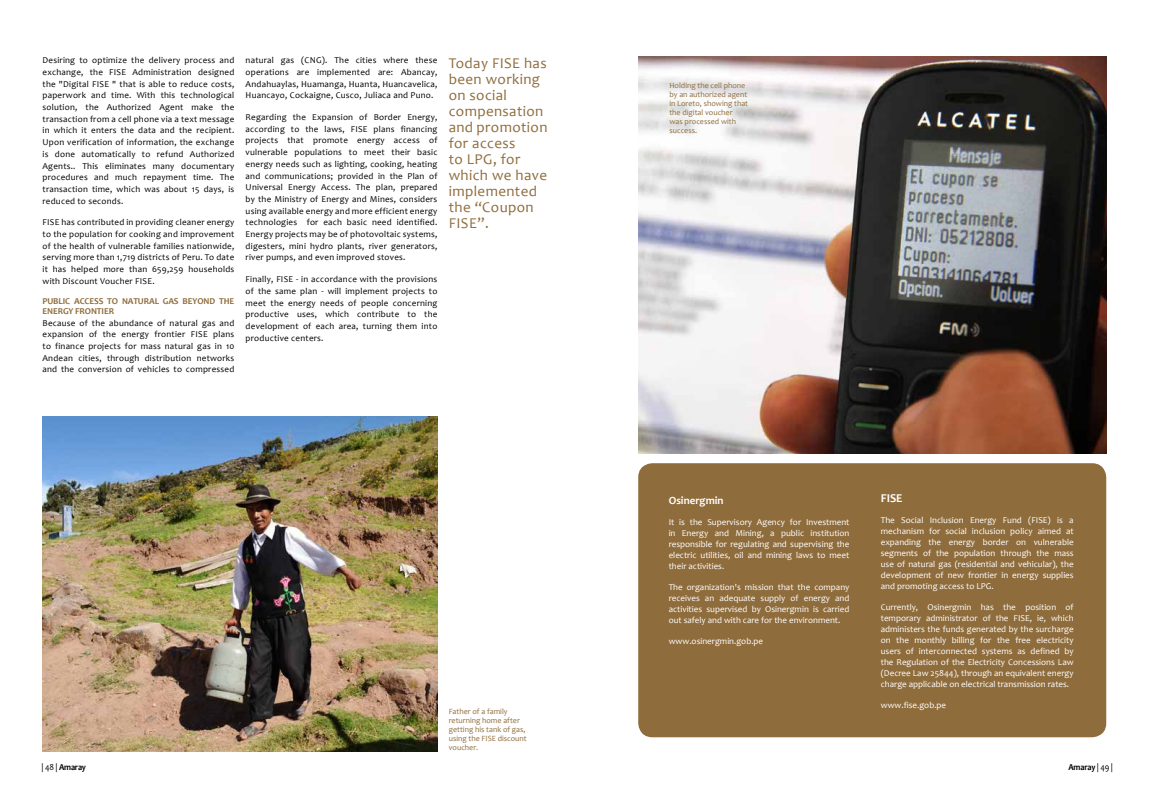
<style>
.page{position:relative;width:1163px;height:794px;background:#fff}
.page>*{position:absolute;margin:0;border:0;box-sizing:border-box;transform-origin:0 0}
.t1{font:15px/16px "Candara";letter-spacing:.025em;color:#8f6c3c}
.t2{font:700 12px "Candara";color:#fff}
.t3{font:700 11px "Candara";color:#fff}
.t4{font:9px/11.7px "Candara";letter-spacing:.025em;color:#000;text-align:justify}
.t5{font:9px/11px "Candara";color:#fff;text-align:justify}
.t6{font:700 9px/10px "Candara";letter-spacing:-.01em;color:#8f6c3c}
.t7{font:700 9px "Candara";letter-spacing:-.02em;color:#000;scale:.93 1}
.t8{font:8px/9px "Candara";color:#8f6c3c}
.s1{font-weight:400}
</style>
<div class="page">
<div style="left:638px;top:463px;width:468px;height:274px;background:#8f6c3c"></div>
<img style="left:43px;top:417px;width:394px;height:334px">
<img style="left:638px;top:57px;width:468px;height:397px">
<p class="t4" style="left:43px;top:54px;width:193px">Desiring to optimize the delivery process and exchange, the FISE Administration designed the "Digital FISE " that is able to reduce costs, paperwork and time. With this technological solution, the Authorized Agent make the transaction from a cell phone via a text message in which it enters the data and the recipient.<br>Upon verification of information, the exchange is done automatically to refund Authorized Agents.. This eliminates many documentary procedures and much repayment time. The transaction time, which was about 15 days, is reduced to seconds.</p>
<p class="t4" style="left:43px;top:216px;width:193px">FISE has contributed in providing cleaner energy to the population for cooking and improvement of the health of vulnerable families nationwide, serving more than 1,719 districts of Peru. To date it has helped more than 659,259 households with Discount Voucher FISE.</p>
<p class="t6" style="left:43px;top:296px;width:193px">PUBLIC ACCESS TO NATURAL GAS BEYOND THE<br>ENERGY FRONTIER</p>
<p class="t4" style="left:43px;top:317px;width:193px">Because of the abundance of natural gas and expansion of the energy frontier FISE plans to finance projects for mass natural gas in 10<br>Andean cities, through distribution networks and the conversion of vehicles to compressed</p>
<p class="t4" style="left:245px;top:54px;width:193px">natural gas (CNG). The cities where these operations are implemented are: Abancay, Andahuaylas, Huamanga, Huanta, Huancavelica, Huancayo, Cockaigne, Cusco, Juliaca and Puno.</p>
<p class="t4" style="left:245px;top:111px;width:193px">Regarding the Expansion of Border Energy, according to the laws, FISE plans financing projects that promote energy access of vulnerable populations to meet their basic energy needs such as lighting, cooking, heating and communications; provided in the Plan of Universal Energy Access. The plan, prepared by the Ministry of Energy and Mines, considers using available energy and more efficient energy technologies for each basic need identified.<br>Energy projects may be of photovoltaic systems, digesters, mini hydro plants, river generators, river pumps, and even improved stoves.</p>
<p class="t4" style="left:245px;top:273px;width:193px">Finally, FISE - in accordance with the provisions of the same plan - will implement projects to meet the energy needs of people concerning productive uses, which contribute to the development of each area, turning them into productive centers.</p>
<h1 class="t1" style="left:448px;top:55px;width:100px">Today FISE has been working on social compensation and promotion for access<br>to LPG, for which we have implemented the “Coupon<br>FISE”.</h1>
<p class="t8" style="left:448px;top:706px;width:80px">Father of a family returning home after getting his tank of gas, using the FISE discount voucher.</p>
<p class="t8" style="left:669px;top:81px;width:80px">Holding the cell phone by an authorized agent in Loreto, showing that the digital voucher<br>was processed with success.</p>
<p class="t3" style="left:668px;top:494px;width:56px">Osinergmin</p>
<p class="t5" style="left:668px;top:516px;width:182px">It is the Supervisory Agency for Investment in Energy and Mining, a public institution responsible for regulating and supervising the electric utilities, oil and mining laws to meet their activities.</p>
<p class="t5" style="left:668px;top:581px;width:182px">The organization's mission that the company receives an adequate supply of energy and activities supervised by Osinergmin is carried out safely and with care for the environment.</p>
<p class="t5" style="left:668px;top:635px;width:96px">www.osinergmin.gob.pe</p>
<h2 class="t2" style="left:880px;top:490px;width:23px">FISE</h2>
<p class="t5" style="left:880px;top:514px;width:194px">The Social Inclusion Energy Fund (FISE) is a mechanism for social inclusion policy aimed at expanding the energy border on vulnerable segments of the population through the mass use of natural gas (residential and vehicular), the development of new frontier in energy supplies and promoting access to LPG.</p>
<p class="t5" style="left:880px;top:601px;width:194px">Currently, Osinergmin has the position of temporary administrator of the FISE, ie, which administers the funds generated by the surcharge on the monthly billing for the free electricity users of interconnected systems as defined by the Regulation of the Electricity Concessions Law (Decree Law 25844), through an equivalent energy charge applicable on electrical transmission rates.</p>
<p class="t5" style="left:880px;top:699px;width:67px">www.fise.gob.pe</p>
<p class="t7" style="left:42px;top:761px;width:49px"><span class="s1">| 48 |</span> Amaray</p>
<p class="t7" style="left:1068px;top:761px;width:49px">Amaray <span class="s1">| 49 |</span></p>
</div>
